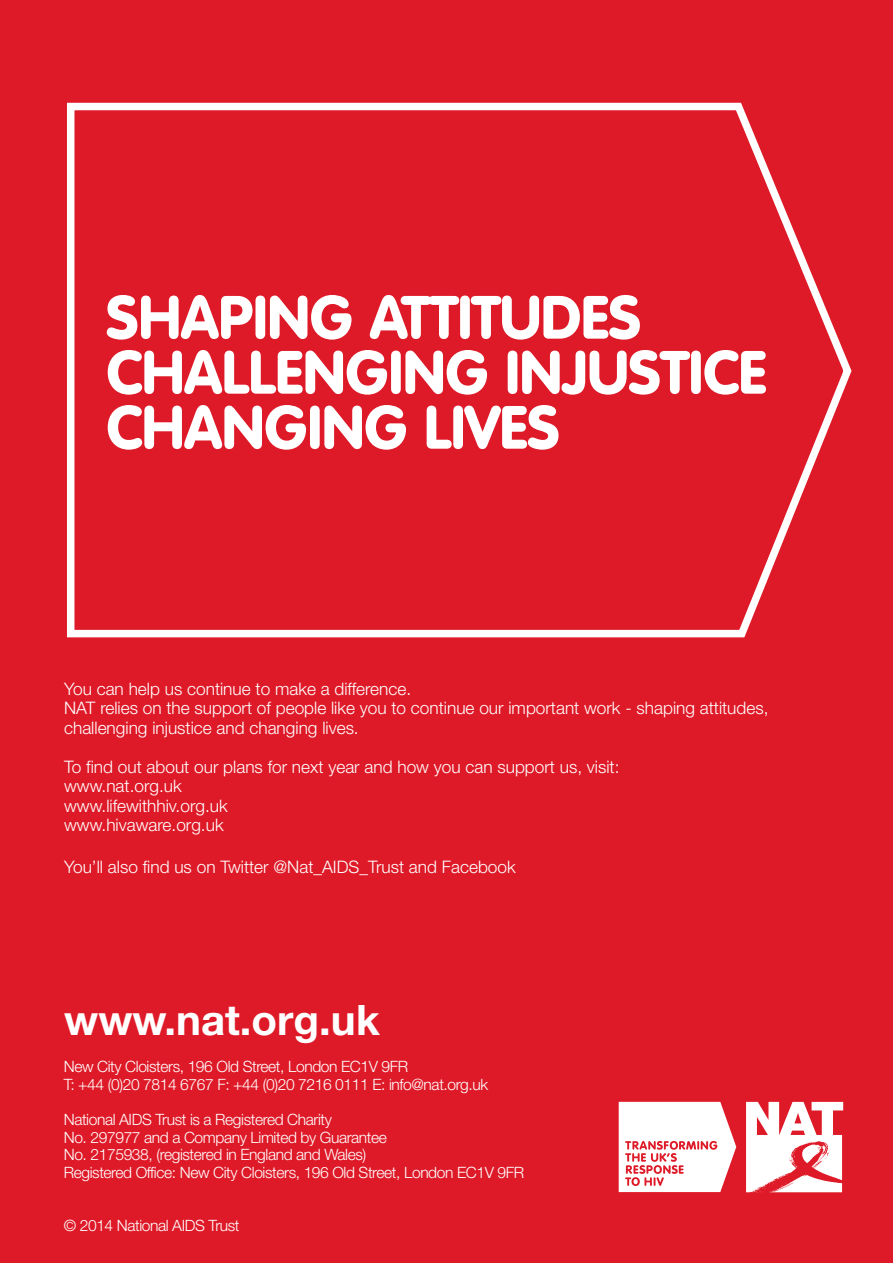
<style>
.page{position:relative;width:893px;height:1263px;background:#df1a28}
.page>*{position:absolute;margin:0;border:0;box-sizing:border-box;transform-origin:0 0}
.t1{font:900 60px/55.1px "VAG Rounded Std";color:#fff}
.t2{font:700 42px "Helvetica Neue LT Std";color:#fff}
.t3{font:300 17.25px/19.5px "Helvetica Neue LT Std";color:#fff}
.t4{font:300 15.6px/17.5px "Helvetica Neue LT Std";letter-spacing:-.025em;color:#fff}
</style>
<div class="page">
<svg style="left:67px;top:102px;width:785px;height:536px"></svg>
<svg style="left:746px;top:1102px;width:98px;height:91px"></svg>
<svg style="left:618px;top:1101px;width:118px;height:92px;background:#f8d4d6"></svg>
<h1 class="t1" style="left:106px;top:292px;width:659px">SHAPING ATTITUDES<br>CHALLENGING INJUSTICE<br>CHANGING LIVES</h1>
<p class="t3" style="left:64px;top:679px;width:706px">You can help us continue to make a difference.<br>NAT relies on the support of people like you to continue our important work - shaping attitudes, challenging injustice and changing lives.</p>
<p class="t3" style="left:64px;top:757px;width:557px">To find out about our plans for next year and how you can support us, visit: www.nat.org.uk<br>www.lifewithhiv.org.uk<br>www.hivaware.org.uk</p>
<p class="t3" style="left:64px;top:856px;width:453px">You’ll also find us on Twitter @Nat_AIDS_Trust and Facebook</p>
<h2 class="t2" style="left:64px;top:994px;width:317px">www.nat.org.uk</h2>
<p class="t4" style="left:64px;top:1058px;width:426px">New City Cloisters, 196 Old Street, London EC1V 9FR<br>T: +44 (0)20 7814 6767 F: +44 (0)20 7216 0111 E: info@nat.org.uk</p>
<p class="t4" style="left:64px;top:1110px;width:462px">National AIDS Trust is a Registered Charity<br>No. 297977 and a Company Limited by Guarantee<br>No. 2175938, (registered in England and Wales)<br>Registered Office: New City Cloisters, 196 Old Street, London EC1V 9FR</p>
<p class="t4" style="left:64px;top:1216px;width:177px">© 2014 National AIDS Trust</p>
</div>
